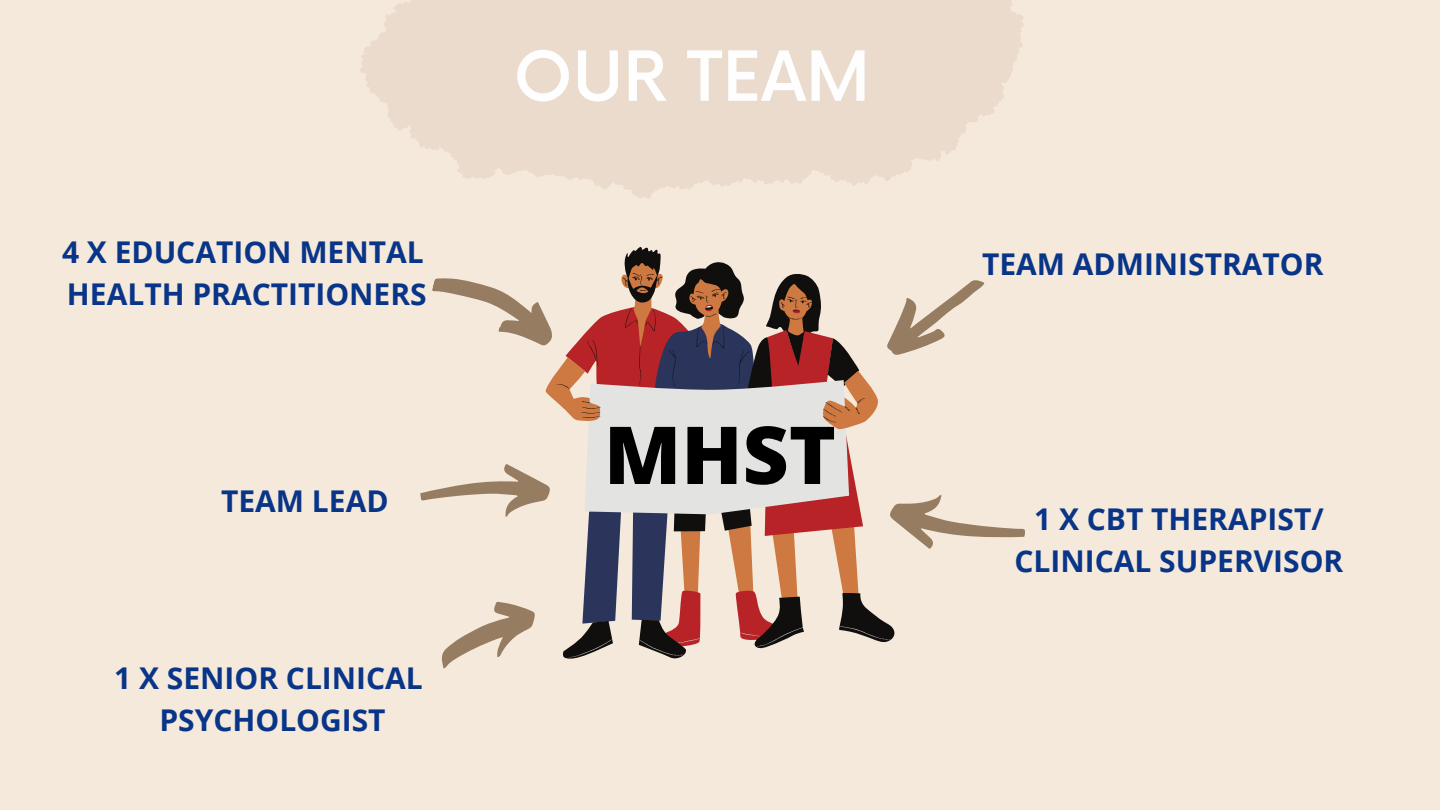
<style>
.page{position:relative;width:1440px;height:810px;background:#f5e9db}
.page>*{position:absolute;margin:0;border:0;box-sizing:border-box;transform-origin:0 0}
.t1{font:800 80px "Open Sans";color:#000}
.t2{font:500 67.3px "Now";color:#fefefe}
.t3{font:700 30px/42px "Open Sans";color:#093589;text-align:center}
</style>
<div class="page">
<svg style="left:420px;top:257px;width:605px;height:412px"></svg>
<svg style="left:360px;top:0;width:663px;height:199px;fill:#eadbcd"></svg>
<p class="t3" style="left:62px;top:231px;width:366px;text-align:left">4 X EDUCATION MENTAL<br>HEALTH PRACTITIONERS</p>
<p class="t3" style="left:221px;top:480px;width:169px">TEAM LEAD</p>
<p class="t3" style="left:114px;top:657px;width:310px">1 X SENIOR CLINICAL<br>PSYCHOLOGIST</p>
<h2 class="t2" style="left:514px;top:40px;width:358px">OUR TEAM</h2>
<h1 class="t1" style="left:604px;top:399px;width:233px">MHST</h1>
<p class="t3" style="left:982px;top:243px;width:343px">TEAM ADMINISTRATOR</p>
<p class="t3" style="left:1015px;top:498px;width:330px">1 X CBT THERAPIST/<br>CLINICAL SUPERVISOR</p>
</div>
